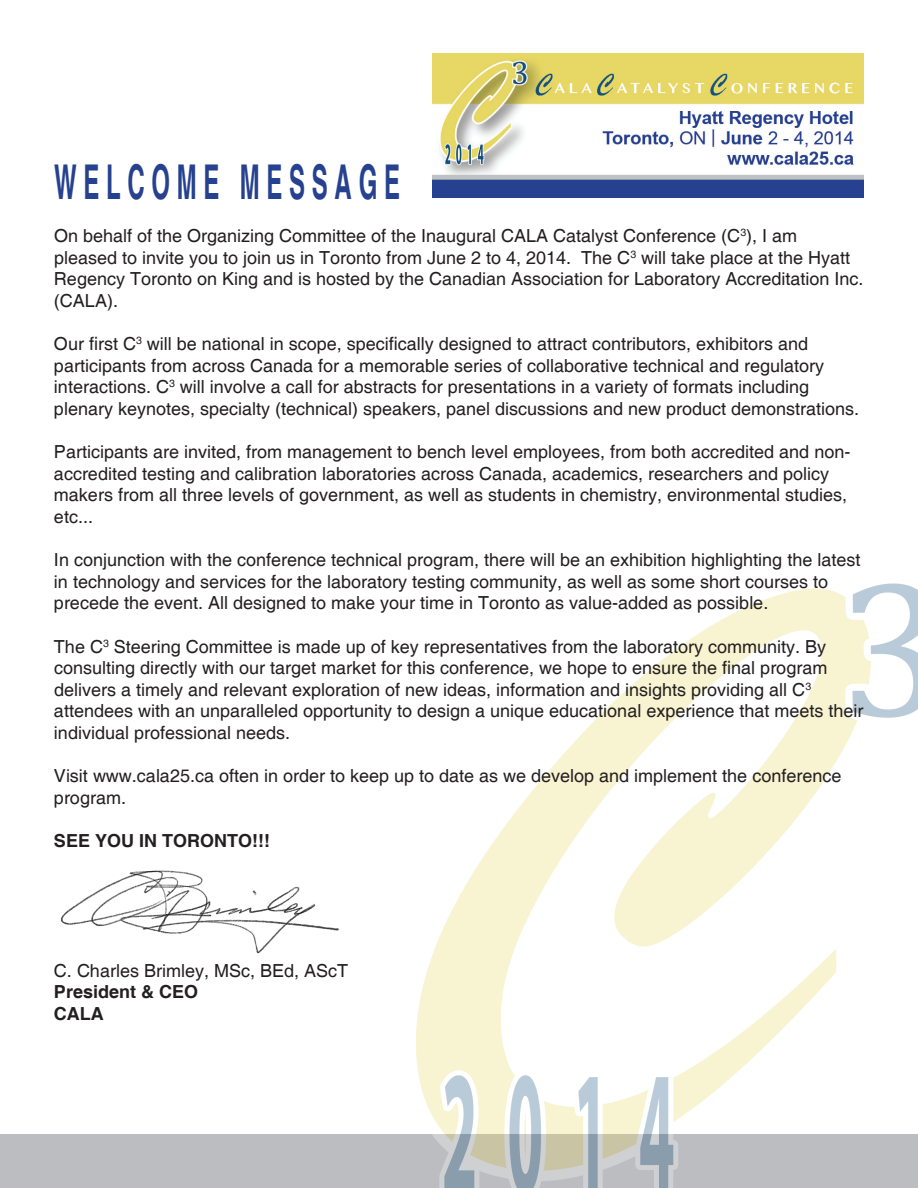
<style>
.page{position:relative;width:918px;height:1188px;background:#fff}
.page>*{position:absolute;margin:0;border:0;box-sizing:border-box;transform-origin:0 0}
.t1{font:700 48px "Helvetica";letter-spacing:.28em;color:#25418f;scale:.5 1}
.t2{font:18px/21.6px "Helvetica";color:#231f20}
.t3{font:700 18px/21.6px "Helvetica";color:#231f20}
</style>
<div class="page">
<div style="left:0;top:1134px;width:918px;height:54px;background:#bcbdc0"></div>
<img style="left:416px;top:583px;width:502px;height:605px">
<img style="left:433px;top:54px;width:431px;height:144px">
<img style="left:60px;top:870px;width:279px;height:84px">
<h1 class="t1" style="left:54px;top:153px;width:694px">WELCOME M ESSAGE</h1>
<p class="t2" style="left:54px;top:226px;width:811px">On behalf of the Organizing Committee of the Inaugural CALA Catalyst Conference (C<sup>3</sup>), I am pleased to invite you to join us in Toronto from June 2 to 4, 2014. The C<sup>3</sup> will take place at the Hyatt Regency Toronto on King and is hosted by the Canadian Association for Laboratory Accreditation Inc. (CALA).</p>
<p class="t2" style="left:54px;top:334px;width:807px">Our first C<sup>3</sup> will be national in scope, specifically designed to attract contributors, exhibitors and participants from across Canada for a memorable series of collaborative technical and regulatory interactions. C<sup>3</sup> will involve a call for abstracts for presentations in a variety of formats including plenary keynotes, specialty (technical) speakers, panel discussions and new product demonstrations.</p>
<p class="t2" style="left:54px;top:442px;width:798px">Participants are invited, from management to bench level employees, from both accredited and non&shy;accredited testing and calibration laboratories across Canada, academics, researchers and policy makers from all three levels of government, as well as students in chemistry, environmental studies, etc...</p>
<p class="t2" style="left:54px;top:550px;width:808px">In conjunction with the conference technical program, there will be an exhibition highlighting the latest in technology and services for the laboratory testing community, as well as some short courses to precede the event. All designed to make your time in Toronto as value-added as possible.</p>
<p class="t2" style="left:54px;top:636px;width:811px">The C<sup>3</sup> Steering Committee is made up of key representatives from the laboratory community. By consulting directly with our target market for this conference, we hope to ensure the final program delivers a timely and relevant exploration of new ideas, information and insights providing all C<sup>3 </sup>attendees with an unparalleled opportunity to design a unique educational experience that meets their individual professional needs.</p>
<p class="t2" style="left:54px;top:766px;width:789px">Visit www.cala25.ca often in order to keep up to date as we develop and implement the conference program.</p>
<p class="t3" style="left:54px;top:831px;width:13px">SEE</p>
<p class="t3" style="left:95px;top:831px;width:176px">YOU IN TORONTO!!!</p>
<p class="t2" style="left:54px;top:960px;width:296px">C. Charles Brimley, MSc, BEd, AScT</p>
<p class="t3" style="left:54px;top:982px;width:119px">PRESIDENT &amp; CEO<br>CALA</p>
</div>
